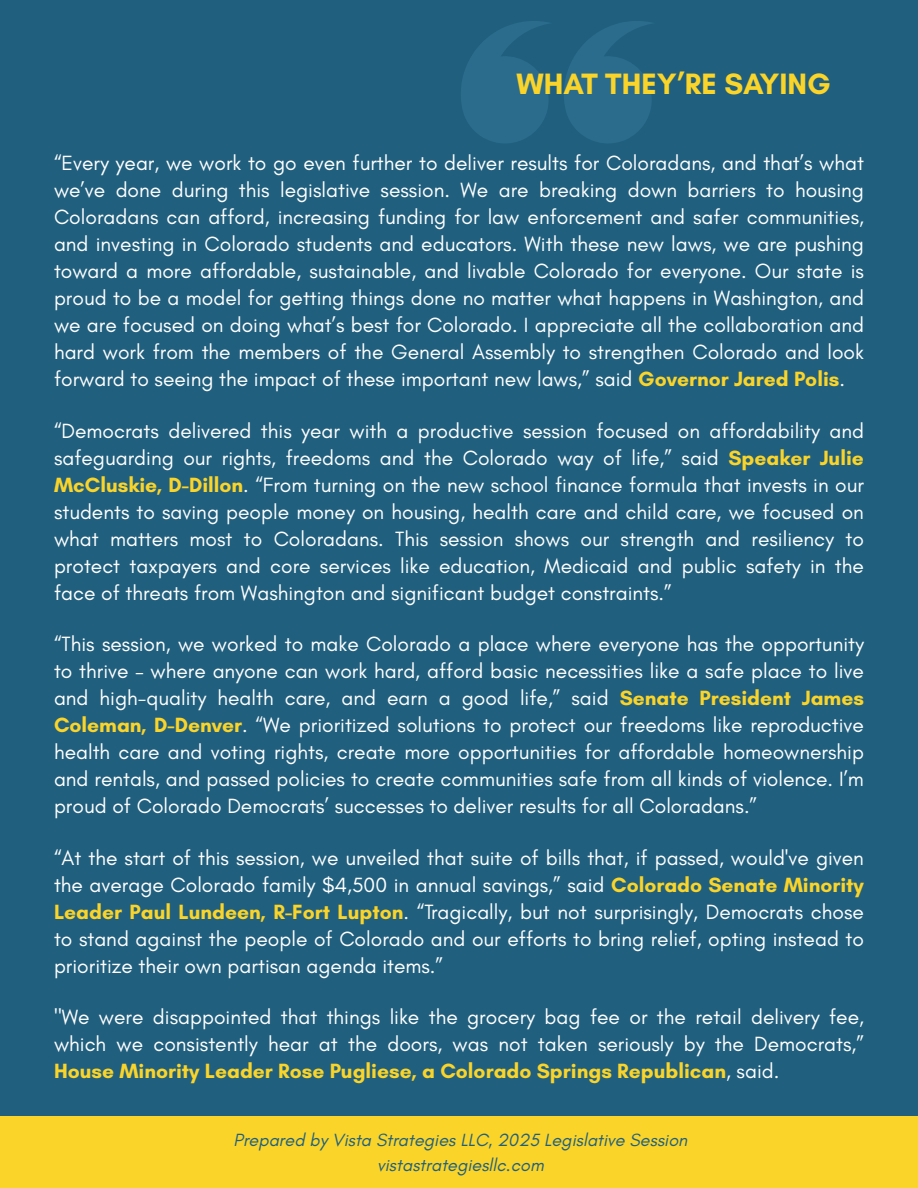
<style>
.page{position:relative;width:918px;height:1188px;background:#205f7e}
.page>*{position:absolute;margin:0;border:0;box-sizing:border-box;transform-origin:0 0}
.t1{font:700 30px "Glacial Indifference";color:#fad429}
.t2{font:21px/27px "Glacial Indifference";color:#fff;text-align:justify}
.t3{font:italic 18px/24.8px "Glacial Indifference";color:#205f7e;text-align:center}
.s1{font-weight:700;color:#fad429}
</style>
<div class="page">
<div style="left:0;top:1117px;width:918px;height:71px;background:#fad429"></div>
<svg style="left:461px;top:21px;width:190px;height:122px"></svg>
<h1 class="t1" style="left:516px;top:65px;width:316px">WHAT THEY’RE SAYING</h1>
<p class="t2" style="left:54px;top:149px;width:812px">“Every year, we work to go even further to deliver results for Coloradans, and that’s what we’ve done during this legislative session. We are breaking down barriers to housing Coloradans can afford, increasing funding for law enforcement and safer communities, and investing in Colorado students and educators. With these new laws, we are pushing toward a more affordable, sustainable, and livable Colorado for everyone. Our state is proud to be a model for getting things done no matter what happens in Washington, and we are focused on doing what’s best for Colorado. I appreciate all the collaboration and hard work from the members of the General Assembly to strengthen Colorado and look forward to seeing the impact of these important new laws,” said <span class="s1">Governor Jared Polis</span>.</p>
<p class="t2" style="left:54px;top:417px;width:811px">“Democrats delivered this year with a productive session focused on affordability and safeguarding our rights, freedoms and the Colorado way of life,” said <span class="s1">Speaker Julie McCluskie, D-Dillon</span>. “From turning on the new school finance formula that invests in our students to saving people money on housing, health care and child care, we focused on what matters most to Coloradans. This session shows our strength and resiliency to protect taxpayers and core services like education, Medicaid and public safety in the face of threats from Washington and significant budget constraints.”</p>
<p class="t2" style="left:54px;top:630px;width:812px">“This session, we worked to make Colorado a place where everyone has the opportunity to thrive – where anyone can work hard, afford basic necessities like a safe place to live and high-quality health care, and earn a good life,” said <span class="s1">Senate President James Coleman, D-Denver</span>. “We prioritized solutions to protect our freedoms like reproductive health care and voting rights, create more opportunities for affordable homeownership and rentals, and passed policies to create communities safe from all kinds of violence. I’m proud of Colorado Democrats’ successes to deliver results for all Coloradans.”</p>
<p class="t2" style="left:54px;top:844px;width:811px">“At the start of this session, we unveiled that suite of bills that, if passed, would've given the average Colorado family $4,500 in annual savings,” said <span class="s1">Colorado Senate Minority Leader Paul Lundeen, R-Fort Lupton</span>. “Tragically, but not surprisingly, Democrats chose to stand against the people of Colorado and our efforts to bring relief, opting instead to prioritize their own partisan agenda items.”</p>
<p class="t2" style="left:54px;top:1003px;width:811px">"We were disappointed that things like the grocery bag fee or the retail delivery fee, which we consistently hear at the doors, was not taken seriously by the Democrats,” <span class="s1">House Minority Leader Rose Pugliese, a Colorado Springs Republican</span>, said.</p>
<p class="t3" style="left:233px;top:1127px;width:455px">Prepared by Vista Strategies LLC, 2025 Legislative Session vistastrategiesllc.com</p>
</div>
